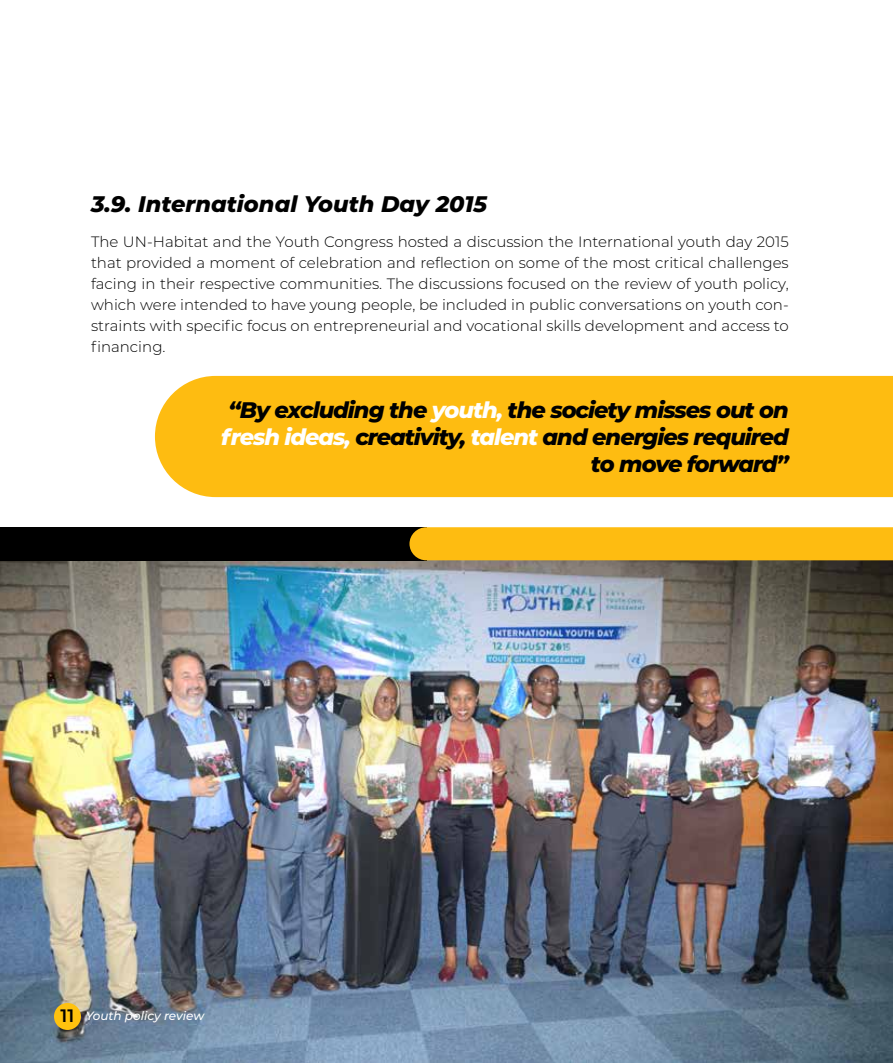
<style>
.page{position:relative;width:893px;height:1063px;background:#fff}
.page>*{position:absolute;margin:0;border:0;box-sizing:border-box;transform-origin:0 0}
.t1{font:italic 800 22.5px/27px "Montserrat";letter-spacing:-.045em;color:#000;text-align:right}
.t2{font:italic 800 22.5px "Montserrat";color:#000}
.t3{font:300 15px/21px "Montserrat";color:#000;text-align:justify}
.t4{font:italic 500 12px "Montserrat";color:#fff}
.s1{color:#fff}
.s2{font-weight:600;font-style:normal;font-size:18px;color:#000}
</style>
<div class="page">
<img style="left:0;top:560px;width:893px;height:503px">
<div style="left:54px;top:1003px;width:27px;height:27px;background:#ffc20e;border-radius:50%"></div>
<div style="left:0;top:527px;width:426px;height:33px;background:#000"></div>
<div style="left:409px;top:527px;width:484px;height:33px;background:#febc11"></div>
<div style="left:155px;top:376px;width:738px;height:121px;background:#febc11"></div>
<h1 class="t2" style="left:91px;top:188px;width:398px">3.9. International Youth Day 2015</h1>
<p class="t3" style="left:91px;top:230px;width:699px">The UN-Habitat and the Youth Congress hosted a discussion the International youth day 2015 that provided a moment of celebration and reflection on some of the most critical challenges facing in their respective communities. The discussions focused on the review of youth policy, which were intended to have young people, be included in public conversations on youth con&shy;straints with specific focus on entrepreneurial and vocational skills development and access to financing.</p>
<h1 class="t1" style="left:221px;top:396px;width:569px">“By excluding the <span class="s1">youth,</span> the society misses out on <span class="s1">fresh ideas,</span> creativity, <span class="s1">talent</span> and energies required to move forward”</h1>
<p class="t4" style="left:61px;top:1008px;width:145px"><span class="s2">11</span> Youth policy review</p>
</div>
